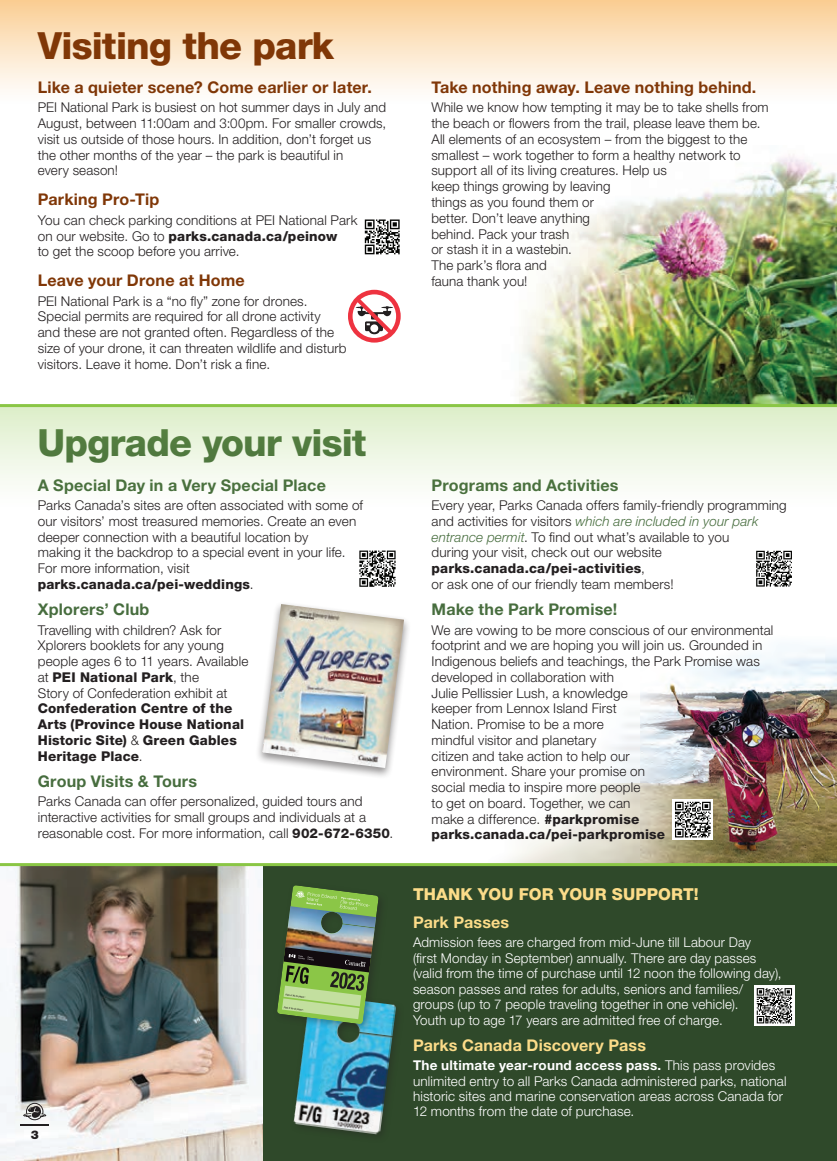
<style>
.page{position:relative;width:837px;height:1161px;background:#fff}
.page>*{position:absolute;margin:0;border:0;box-sizing:border-box;transform-origin:0 0}
.t1{font:800 37.5px "Helvetica Neue LT Std";letter-spacing:-.02em;color:#476d3e}
.t2{font:800 37.5px "Helvetica Neue LT Std";letter-spacing:-.02em;color:#803707}
.t3{font:800 16.5px "Helvetica Neue LT Std";letter-spacing:.01em;color:#fcdc89}
.t4{font:700 16.2px "Helvetica Neue LT Std";letter-spacing:.01em;color:#803707}
.t5{font:700 16.2px "Helvetica Neue LT Std";letter-spacing:.01em;color:#476d3e}
.t6{font:700 16.2px "Helvetica Neue LT Std";letter-spacing:.01em;color:#fcdc89}
.t7{font:300 13.5px/15.8px "Helvetica Neue LT Std";letter-spacing:.01em;color:#231f20}
.t8{font:300 13.5px/15.5px "Helvetica Neue LT Std";letter-spacing:.01em;color:#fff}
.t9{font:800 13.5px/15.8px "Helvetica Neue LT Std";letter-spacing:.015em;color:#231f20}
.t10{font:900 12px "Helvetica Neue LT Std";color:#231f20}
.s1{font-weight:800}
.s2{font-weight:300}
.s3{font-style:italic;color:#476d3e}
.s4{font-weight:700}
</style>
<div class="page">
<img style="left:508px;top:646px;width:329px;height:217px">
<img style="left:517px;top:154px;width:320px;height:250px">
<div style="left:0;top:0;width:837px;height:114px;background:linear-gradient(to bottom,#facf97,#fff)"></div>
<div style="left:0;top:865px;width:837px;height:296px;background:#2f492a"></div>
<div style="left:255px;top:601px;width:156px;height:178px;background:#231f20;opacity:.5"></div>
<img style="left:262px;top:604px;width:142px;height:164px">
<svg style="left:348px;top:290px;width:53px;height:53px"></svg>
<div style="left:754px;top:549px;width:40px;height:40px;background:linear-gradient(to right,#fff,#fff)"></div>
<svg style="left:756px;top:551px;width:36px;height:36px"></svg>
<svg style="left:364px;top:219px;width:36px;height:36px"></svg>
<svg style="left:365px;top:220px;width:35px;height:34px"></svg>
<img style="left:0;top:866px;width:262px;height:295px">
<img style="left:293px;top:1004px;width:103px;height:131px">
<hr style="left:0;top:863px;width:837px;height:3px;background:#8ac645">
<svg style="left:20px;top:1103px;width:29px;height:23px"></svg>
<div style="left:0;top:406px;width:837px;height:111px;background:linear-gradient(to bottom,#deeeca,#fff)"></div>
<hr style="left:0;top:404px;width:837px;height:3px;background:#8ac645">
<svg style="left:359px;top:550px;width:37px;height:1px"></svg>
<svg style="left:359px;top:551px;width:37px;height:36px"></svg>
<svg style="left:754px;top:986px;width:40px;height:40px"></svg>
<svg style="left:757px;top:988px;width:35px;height:35px"></svg>
<svg style="left:673px;top:799px;width:40px;height:41px"></svg>
<svg style="left:675px;top:802px;width:36px;height:35px"></svg>
<div style="left:272px;top:881px;width:116px;height:153px;background:#231f20;opacity:.4"></div>
<img style="left:277px;top:885px;width:102px;height:139px">
<h1 class="t2" style="left:38px;top:23px;width:298px">Visiting the park</h1>
<p class="t4" style="left:38px;top:77px;width:336px">Like a quieter scene? Come earlier or later.</p>
<p class="t7" style="left:38px;top:100px;width:350px">PEI National Park is busiest on hot summer days in July and August, between 11:00am and 3:00pm. For smaller crowds, visit us outside of those hours. In addition, don’t forget us the other months of the year – the park is beautiful in<br>every season!</p>
<p class="t4" style="left:38px;top:190px;width:123px">Parking Pro-Tip</p>
<p class="t7" style="left:38px;top:212px;width:321px">You can check parking conditions at PEI National Park on our website. Go to <span class="s1">parks.canada.ca/peinow<br></span>to get the scoop before you arrive.</p>
<p class="t4" style="left:38px;top:270px;width:209px">Leave your Drone at Home</p>
<p class="t7" style="left:38px;top:293px;width:310px">PEI National Park is a “no fly” zone for drones.<br>Special permits are required for all drone activity<br>and these are not granted often. Regardless of the size of your drone, it can threaten wildlife and disturb visitors. Leave it home. Don’t risk a fine.</p>
<p class="t4" style="left:431px;top:77px;width:327px">Take nothing away. Leave nothing behind.</p>
<p class="t7" style="left:431px;top:100px;width:339px">While we know how tempting it may be to take shells from the beach or flowers from the trail, please leave them be.<br>All elements of an ecosystem – from the biggest to the smallest – work together to form a healthy network to support all of its living creatures. Help us<br>keep things growing by leaving<br>things as you found them or<br>better. Don’t leave anything<br>behind. Pack your trash<br>or stash it in a wastebin.<br>The park’s flora and<br>fauna thank you!</p>
<h1 class="t1" style="left:37px;top:421px;width:331px">Upgrade your visit</h1>
<p class="t5" style="left:38px;top:475px;width:290px">A Special Day in a Very Special Place</p>
<p class="t7" style="left:38px;top:497px;width:327px">Parks Canada’s sites are often associated with some of our visitors’ most treasured memories. Create an even deeper connection with a beautiful location by<br>making it the backdrop to a special event in your life.<br>For more information, visit <span class="s1">parks.canada.ca/pei-weddings</span>.</p>
<p class="t5" style="left:38px;top:599px;width:113px">Xplorers’ Club</p>
<p class="t7" style="left:38px;top:622px;width:212px">Travelling with children? Ask for<br>Xplorers booklets for any young people ages 6 to 11 years. Available at <span class="s1">PEI National Park</span>, the<br>Story of Confederation exhibit at</p>
<p class="t9" style="left:38px;top:701px;width:208px">Confederation Centre of the<br>Arts (Province House National<br>Historic Site) <span class="s2">&amp;</span> Green Gables<br>Heritage Place<span class="s2">.</span></p>
<p class="t5" style="left:38px;top:771px;width:161px">Group Visits &amp; Tours</p>
<p class="t7" style="left:38px;top:793px;width:357px">Parks Canada can offer personalized, guided tours and interactive activities for small groups and individuals at a reasonable cost. For more information, call <span class="s1">902-672-6350</span>.</p>
<p class="t10" style="left:31px;top:1127px;width:10px">3</p>
<p class="t5" style="left:432px;top:475px;width:188px">Programs and Activities</p>
<p class="t7" style="left:432px;top:497px;width:356px">Every year, Parks Canada offers family-friendly programming and activities for visitors <span class="s3">which are included in your park entrance permit</span>. To find out what’s available to you<br>during your visit, check out our website <span class="s1">parks.canada.ca/pei-activities</span>,<br>or ask one of our friendly team members!</p>
<p class="t5" style="left:432px;top:599px;width:187px">Make the Park Promise!</p>
<p class="t7" style="left:432px;top:622px;width:343px">We are vowing to be more conscious of our environmental footprint and we are hoping you will join us. Grounded in Indigenous beliefs and teachings, the Park Promise was developed in collaboration with<br>Julie Pellissier Lush, a knowledge<br>keeper from Lennox Island First<br>Nation. Promise to be a more<br>mindful visitor and planetary<br>citizen and take action to help our<br>environment. Share your promise on<br>social media to inspire more people<br>to get on board. Together, we can<br>make a difference. <span class="s1">#parkpromise parks.canada.ca/pei-parkpromise</span></p>
<p class="t3" style="left:413px;top:885px;width:287px">THANK YOU FOR YOUR SUPPORT!</p>
<p class="t6" style="left:413px;top:912px;width:98px">Park Passes</p>
<p class="t8" style="left:413px;top:935px;width:370px">Admission fees are charged from mid-June till Labour Day<br>(first Monday in September) annually. There are day passes (valid from the time of purchase until 12 noon the following day), season passes and rates for adults, seniors and families/ groups (up to 7 people traveling together in one vehicle).<br>Youth up to age 17 years are admitted free of charge.</p>
<p class="t6" style="left:413px;top:1035px;width:235px">Parks Canada Discovery Pass</p>
<p class="t8" style="left:413px;top:1057px;width:375px"><span class="s4">The ultimate year-round access pass.</span> This pass provides unlimited entry to all Parks Canada administered parks, national historic sites and marine conservation areas across Canada for 12 months from the date of purchase.</p>
</div>
